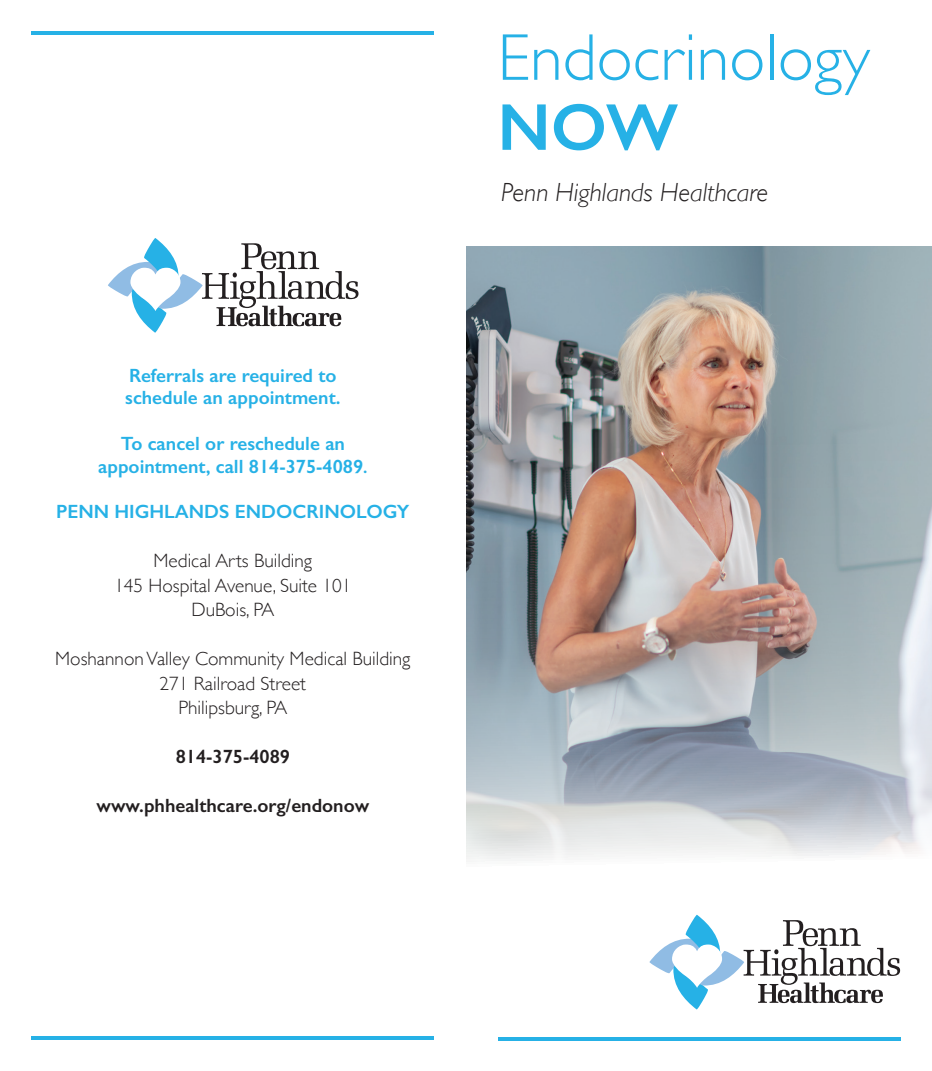
<style>
.page{position:relative;width:932px;height:1071px;background:#fff}
.page>*{position:absolute;margin:0;border:0;box-sizing:border-box;transform-origin:0 0}
.t1{font:300 66.5px "Gill Sans";color:#26b1e6}
.t2{font:600 66.5px "Gill Sans";color:#26b1e6}
.t3{font:italic 300 26.25px "Gill Sans";color:#231f20}
.t4{font:300 19.25px/24.5px "Gill Sans";color:#231f20;text-align:center}
.t5{font:600 19.25px/22.8px "Gill Sans";color:#26b1e6}
.t6{font:600 19.25px "Gill Sans";color:#231f20}
.s1{font-size:17.5px}
</style>
<div class="page">
<hr style="left:32px;top:32px;width:402px;height:3px;background:#26b1e6">
<hr style="left:497px;top:1038px;width:403px;height:3px;background:#26b1e6">
<hr style="left:32px;top:1036px;width:402px;height:4px;background:#26b1e6">
<svg style="left:649px;top:914px;width:251px;height:96px"></svg>
<svg style="left:108px;top:238px;width:250px;height:95px"></svg>
<img style="left:466px;top:247px;width:466px;height:614px">
<p class="t5" style="left:125px;top:364px;width:217px">Referrals are required to schedule an appointment.</p>
<p class="t5" style="left:98px;top:432px;width:271px;text-align:center">To cancel or reschedule an appointment, call 814-375-4089<span class="s1">.</span></p>
<p class="t5" style="left:56px;top:500px;width:355px">PENN HIGHLANDS ENDOCRINOLOGY</p>
<p class="t4" style="left:114px;top:548px;width:239px">Medical Arts Building<br>145 Hospital Avenue, Suite 101<br>DuBois, PA</p>
<p class="t4" style="left:55px;top:646px;width:357px">Moshannon Valley Community Medical Building<br>271 Railroad Street<br>Philipsburg, PA</p>
<p class="t6" style="left:176px;top:745px;width:116px">814-375-4089</p>
<p class="t6" style="left:96px;top:794px;width:274px">www.phhealthcare.org/endonow</p>
<h1 class="t1" style="left:497px;top:6px;width:374px">Endocrinology</h1>
<h1 class="t2" style="left:497px;top:87px;width:182px">NOW</h1>
<h2 class="t3" style="left:501px;top:177px;width:268px">Penn Highlands Healthcare</h2>
</div>
